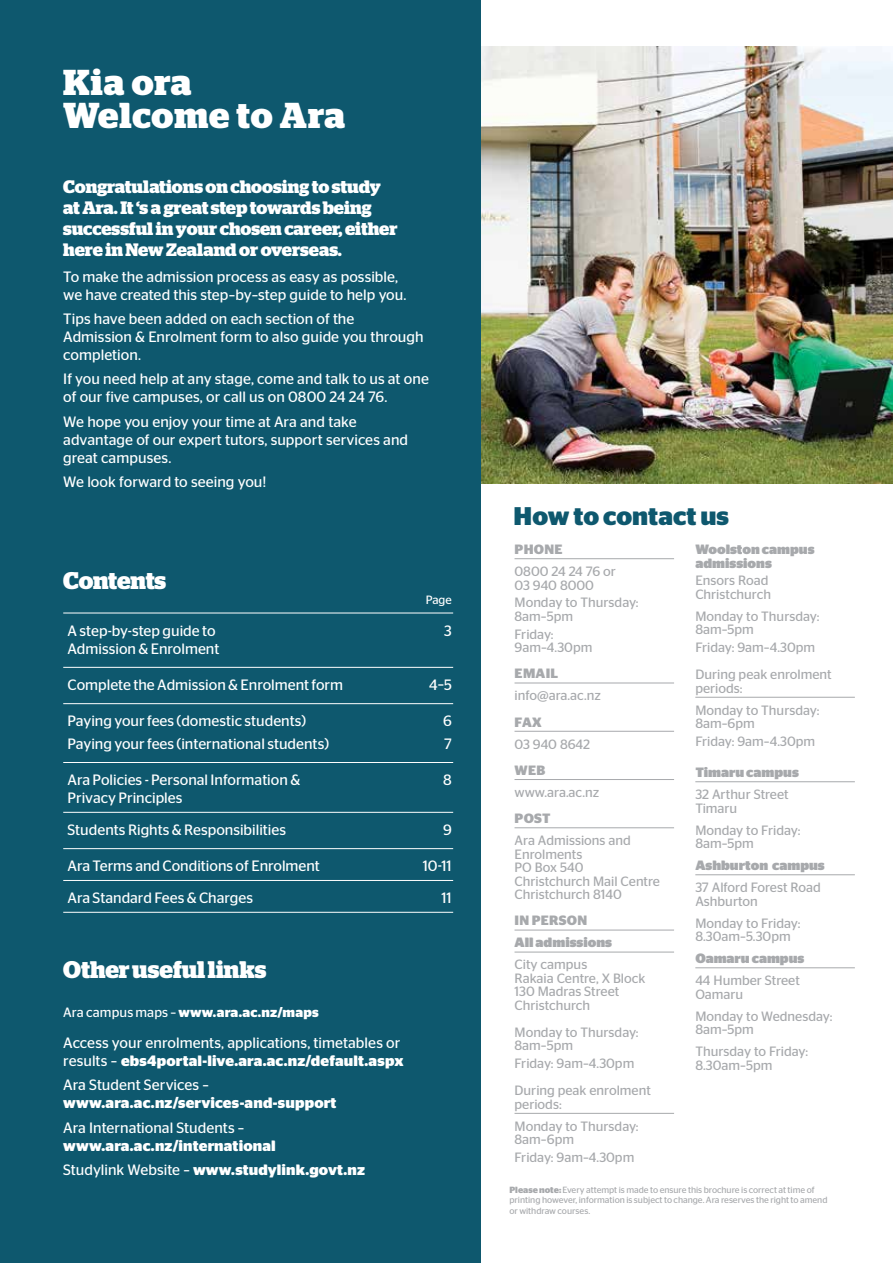
<style>
.page{position:relative;width:893px;height:1263px;background:#fff}
.page>*{position:absolute;margin:0;border:0;box-sizing:border-box;transform-origin:0 0}
.t1{font:700 36px/33px "Stag";letter-spacing:.025em;color:#fff}
.t2{font:700 25.5px "Stag Sans";color:#0e586e}
.t3{font:700 24px "Stag";color:#fff}
.t4{font:700 18px/21px "Stag";letter-spacing:-.005em;color:#fff}
.t5{font:15px/18px "Stag Sans";color:#fff}
.t6{font:700 15px/24.3px "Stag Sans";letter-spacing:.01em;color:#fff}
.t7{font:13.5px/13.5px "Stag Sans";color:#a7a9ac}
.t8{font:900 13.5px/13.5px "Stag Sans";color:#a7a9ac}
.t9{font:700 13.5px "Stag Sans";letter-spacing:.015em;color:#fff}
.t10{font:700 13.5px "Stag Sans";letter-spacing:.02em;color:#a7a9ac}
.t11{font:12px "Stag Sans";color:#fff}
.t12{font:9px/10.5px "Stag Sans";color:#a7a9ac}
.s1{font-weight:400}
.s2{font-weight:700}
</style>
<div class="page">
<img style="left:480px;top:46px;width:413px;height:438px">
<div style="left:0;top:0;width:480px;height:1263px;background:#0e586e"></div>
<hr style="left:63px;top:613px;width:390px;height:1px;background:#fff">
<hr style="left:63px;top:667px;width:390px;height:1px;background:#fff">
<hr style="left:63px;top:703px;width:390px;height:1px;background:#fff">
<hr style="left:63px;top:762px;width:390px;height:1px;background:#fff">
<hr style="left:63px;top:812px;width:390px;height:1px;background:#fff">
<hr style="left:63px;top:848px;width:390px;height:1px;background:#fff">
<hr style="left:63px;top:880px;width:390px;height:1px;background:#fff">
<hr style="left:63px;top:912px;width:390px;height:1px;background:#fff">
<hr style="left:514px;top:558px;width:160px;height:1px;background:#a7a9ac">
<hr style="left:514px;top:683px;width:160px;height:1px;background:#a7a9ac">
<hr style="left:514px;top:731px;width:160px;height:1px;background:#a7a9ac">
<hr style="left:514px;top:779px;width:160px;height:1px;background:#a7a9ac">
<hr style="left:514px;top:827px;width:160px;height:1px;background:#a7a9ac">
<hr style="left:514px;top:930px;width:160px;height:1px;background:#a7a9ac">
<hr style="left:514px;top:952px;width:160px;height:1px;background:#a7a9ac">
<hr style="left:514px;top:1113px;width:160px;height:1px;background:#a7a9ac">
<hr style="left:695px;top:697px;width:160px;height:1px;background:#a7a9ac">
<hr style="left:695px;top:781px;width:160px;height:1px;background:#a7a9ac">
<hr style="left:695px;top:874px;width:160px;height:1px;background:#a7a9ac">
<hr style="left:695px;top:967px;width:160px;height:1px;background:#a7a9ac">
<h1 class="t1" style="left:63px;top:66px;width:283px">Kia ora<br>Welcome to Ara</h1>
<p class="t4" style="left:63px;top:176px;width:336px">Congratulations on choosing to study at Ara. It ‘s a great step towards being successful in your chosen career, either here in New Zealand or overseas.</p>
<p class="t5" style="left:63px;top:267px;width:345px">To make the admission process as easy as possible, we have created this step–by–step guide to help you.</p>
<p class="t5" style="left:63px;top:310px;width:362px">Tips have been added on each section of the<br>Admission &amp; Enrolment form to also guide you through completion.</p>
<p class="t5" style="left:63px;top:370px;width:367px">If you need help at any stage, come and talk to us at one of our five campuses, or call us on 0800 24 24 76.</p>
<p class="t5" style="left:63px;top:412px;width:346px">We hope you enjoy your time at Ara and take advantage of our expert tutors, support services and great campuses.</p>
<p class="t5" style="left:63px;top:473px;width:205px">We look forward to seeing you!</p>
<h3 class="t3" style="left:63px;top:567px;width:105px">Contents</h3>
<p class="t11" style="left:426px;top:593px;width:28px">Page</p>
<p class="t5" style="left:67px;top:621px;width:150px">A step-by-step guide to</p>
<p class="t5" style="left:444px;top:621px;width:9px">3</p>
<p class="t5" style="left:67px;top:639px;width:153px">Admission &amp; Enrolment</p>
<p class="t5" style="left:67px;top:676px;width:277px">Complete the Admission &amp; Enrolment form</p>
<p class="t5" style="left:429px;top:676px;width:24px">4–5</p>
<p class="t5" style="left:67px;top:712px;width:240px">Paying your fees (domestic students)</p>
<p class="t5" style="left:443px;top:712px;width:10px">6</p>
<p class="t5" style="left:67px;top:734px;width:263px">Paying your fees (international students)</p>
<p class="t5" style="left:444px;top:734px;width:9px">7</p>
<p class="t5" style="left:67px;top:771px;width:234px">Ara Policies - Personal Information &amp;</p>
<p class="t5" style="left:443px;top:771px;width:10px">8</p>
<p class="t5" style="left:67px;top:782px;width:220px;line-height:31.8px">Privacy Principles<br>Students Rights &amp; Responsibilities</p>
<p class="t5" style="left:443px;top:821px;width:10px">9</p>
<p class="t5" style="left:67px;top:857px;width:254px">Ara Terms and Conditions of Enrolment</p>
<p class="t5" style="left:423px;top:857px;width:31px">10-11</p>
<p class="t5" style="left:67px;top:889px;width:187px">Ara Standard Fees &amp; Charges</p>
<p class="t5" style="left:441px;top:889px;width:12px">11</p>
<h3 class="t3" style="left:63px;top:956px;width:205px">Other useful links</h3>
<p class="t9" style="left:63px;top:1004px;width:257px"><span class="s1">Ara campus maps –</span> www.ara.ac.nz/maps</p>
<p class="t5" style="left:63px;top:1033px;width:342px">Access your enrolments, applications, timetables or results – <span class="s2">ebs4portal-live.ara.ac.nz/default.aspx</span></p>
<p class="t5" style="left:63px;top:1076px;width:147px">Ara Student Services –</p>
<p class="t6" style="left:63px;top:1091px;width:275px">www.ara.ac.nz/services-and-support</p>
<p class="t5" style="left:63px;top:1118px;width:183px">Ara International Students –</p>
<p class="t6" style="left:63px;top:1133px;width:303px">www.ara.ac.nz/international<br><span class="s1">Studylink Website –</span> www.studylink.govt.nz</p>
<h2 class="t2" style="left:514px;top:502px;width:217px">How to contact us</h2>
<p class="t10" style="left:515px;top:541px;width:49px">PHONE</p>
<p class="t7" style="left:514px;top:564px;width:103px">0800 24 24 76 or<br>03 940 8000</p>
<p class="t7" style="left:514px;top:596px;width:126px">Monday to Thursday:<br>8am–5pm</p>
<p class="t7" style="left:514px;top:627px;width:79px">Friday:<br>9am–4.30pm</p>
<p class="t10" style="left:515px;top:666px;width:45px">EMAIL</p>
<p class="t7" style="left:514px;top:689px;width:88px">info@ara.ac.nz</p>
<p class="t10" style="left:515px;top:714px;width:28px">FAX</p>
<p class="t7" style="left:514px;top:737px;width:77px">03 940 8642</p>
<p class="t10" style="left:515px;top:762px;width:32px">WEB</p>
<p class="t7" style="left:514px;top:785px;width:86px">www.ara.ac.nz</p>
<p class="t10" style="left:515px;top:811px;width:37px">POST</p>
<p class="t7" style="left:514px;top:834px;width:147px">Ara Admissions and<br>Enrolments<br>PO Box 540<br>Christchurch Mail Centre<br>Christchurch 8140</p>
<p class="t10" style="left:515px;top:913px;width:74px">IN PERSON</p>
<p class="t8" style="left:514px;top:936px;width:99px">All admissions</p>
<p class="t7" style="left:514px;top:958px;width:132px">City campus<br>Rakaia Centre, X Block<br>130 Madras Street<br>Christchurch</p>
<p class="t7" style="left:514px;top:1025px;width:126px">Monday to Thursday:<br>8am–5pm</p>
<p class="t7" style="left:514px;top:1050px;width:138px;line-height:27px">Friday: 9am–4.30pm<br>During peak enrolment</p>
<p class="t7" style="left:514px;top:1093px;width:126px;line-height:22px">periods:<br>Monday to Thursday:</p>
<p class="t7" style="left:514px;top:1130px;width:121px;line-height:17.7px">8am–6pm<br>Friday: 9am–4.30pm</p>
<p class="t8" style="left:695px;top:543px;width:121px">Woolston campus admissions</p>
<p class="t7" style="left:695px;top:574px;width:77px">Ensors Road<br>Christchurch</p>
<p class="t7" style="left:695px;top:609px;width:126px">Monday to Thursday:<br>8am–5pm</p>
<p class="t7" style="left:695px;top:634px;width:138px;line-height:27px">Friday: 9am–4.30pm<br>During peak enrolment</p>
<p class="t7" style="left:695px;top:677px;width:126px;line-height:22px">periods:<br>Monday to Thursday:</p>
<p class="t7" style="left:695px;top:714px;width:121px;line-height:17.7px">8am–6pm<br>Friday: 9am–4.30pm</p>
<p class="t8" style="left:695px;top:766px;width:105px">Timaru campus</p>
<p class="t7" style="left:695px;top:787px;width:95px">32 Arthur Street<br>Timaru</p>
<p class="t7" style="left:695px;top:823px;width:107px">Monday to Friday:<br>8am–5pm</p>
<p class="t8" style="left:695px;top:859px;width:131px">Ashburton campus</p>
<p class="t7" style="left:695px;top:881px;width:127px">37 Alford Forest Road<br>Ashburton</p>
<p class="t7" style="left:695px;top:916px;width:107px">Monday to Friday:<br>8.30am–5.30pm</p>
<p class="t8" style="left:695px;top:952px;width:111px">Oamaru campus</p>
<p class="t7" style="left:695px;top:974px;width:106px">44 Humber Street<br>Oamaru</p>
<p class="t7" style="left:695px;top:1009px;width:139px">Monday to Wednesday:<br>8am–5pm</p>
<p class="t7" style="left:695px;top:1045px;width:114px">Thursday to Friday:<br>8.30am–5pm</p>
<p class="t12" style="left:509px;top:1184px;width:320px"><span class="s2">Please note:</span> Every attempt is made to ensure this brochure is correct at time of printing however, information is subject to change. Ara reserves the right to amend or withdraw courses.</p>
</div>
